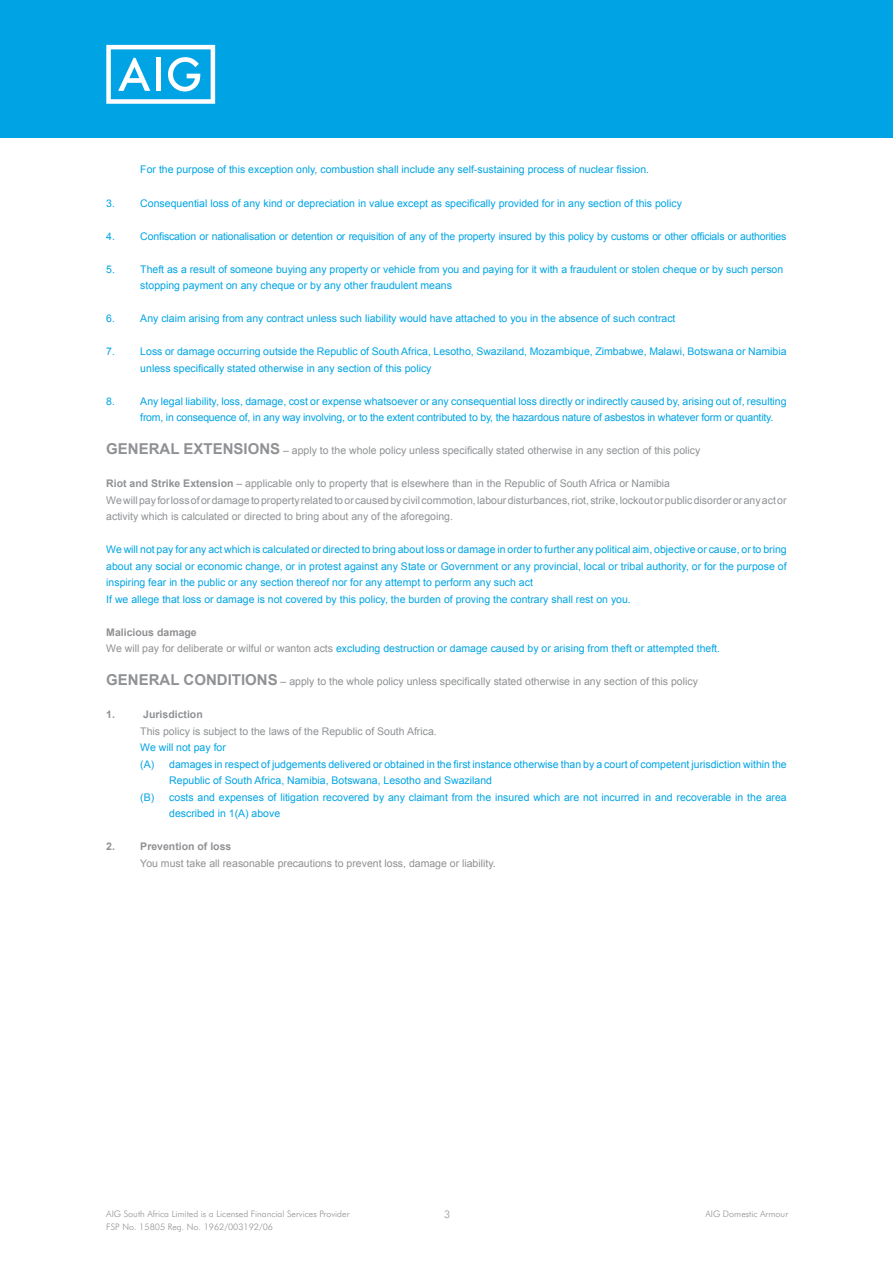
<style>
.page{position:relative;width:893px;height:1263px;background:#fff}
.page>*{position:absolute;margin:0;border:0;box-sizing:border-box;transform-origin:0 0}
.t1{font:10.5px/16.5px "Arial";color:#00a4e4}
.t2{font:10.5px/16.5px "Arial";color:#8f9194}
.t3{font:10.5px "Arial";letter-spacing:-.02em;color:#00a4e4}
.t4{font:700 10.5px "Arial";color:#8f9194}
.t5{font:300 10.5px "AIG Futura";color:#8f9194}
.t6{font:300 9px "AIG Futura";color:#8f9194}
.s1{font-weight:700;font-size:15px}
.s2{font-weight:700}
.s3{font-weight:700;color:#8f9194}
.s4{color:#8f9194}
</style>
<div class="page">
<div style="left:0;top:0;width:893px;height:137px;background:#00a4e4"></div>
<svg style="left:106px;top:45px;width:109px;height:59px"></svg>
<p class="t1" style="left:140px;top:162px;width:510px">For the purpose of this exception only, combustion shall include any self-sustaining process of nuclear fission.</p>
<p class="t1" style="left:106px;top:195px;width:10px">3.</p>
<p class="t1" style="left:140px;top:195px;width:543px">Consequential loss of any kind or depreciation in value except as specifically provided for in any section of this policy</p>
<p class="t1" style="left:106px;top:228px;width:10px">4.</p>
<p class="t3" style="left:140px;top:230px;width:648px">Confiscation or nationalisation or detention or requisition of any of the property insured by this policy by customs or other officials or authorities</p>
<p class="t1" style="left:106px;top:261px;width:10px">5.</p>
<p class="t1" style="left:140px;top:261px;width:644px">Theft as a result of someone buying any property or vehicle from you and paying for it with a fraudulent or stolen cheque or by such person stopping payment on any cheque or by any other fraudulent means</p>
<p class="t1" style="left:106px;top:310px;width:10px">6.</p>
<p class="t1" style="left:140px;top:310px;width:537px">Any claim arising from any contract unless such liability would have attached to you in the absence of such contract</p>
<p class="t1" style="left:106px;top:343px;width:10px">7.</p>
<p class="t1" style="left:140px;top:343px;width:648px">Loss or damage occurring outside the Republic of South Africa, Lesotho, Swaziland, Mozambique, Zimbabwe, Malawi, Botswana or Namibia unless specifically stated otherwise in any section of this policy</p>
<p class="t1" style="left:106px;top:393px;width:10px">8.</p>
<p class="t1" style="left:140px;top:393px;width:648px">Any legal liability, loss, damage, cost or expense whatsoever or any consequential loss directly or indirectly caused by, arising out of, resulting from, in consequence of, in any way involving, or to the extent contributed to by, the hazardous nature of asbestos in whatever form or quantity.</p>
<p class="t2" style="left:106px;top:442px;width:596px"><span class="s1">GENERAL EXTENSIONS</span> – apply to the whole policy unless specifically stated otherwise in any section of this policy</p>
<p class="t2" style="left:106px;top:475px;width:682px"><span class="s2">Riot and Strike Extension</span> – applicable only to property that is elsewhere than in the Republic of South Africa or Namibia<br>We will pay for loss of or damage to property related to or caused by civil commotion, labour disturbances, riot, strike, lockout or public disorder or any act or activity which is calculated or directed to bring about any of the aforegoing.</p>
<p class="t1" style="left:106px;top:541px;width:682px">We will not pay for any act which is calculated or directed to bring about loss or damage in order to further any political aim, objective or cause, or to bring about any social or economic change, or in protest against any State or Government or any provincial, local or tribal authority, or for the purpose of inspiring fear in the public or any section thereof nor for any attempt to perform any such act<br>If we allege that loss or damage is not covered by this policy, the burden of proving the contrary shall rest on you.</p>
<p class="t1" style="left:106px;top:624px;width:615px"><span class="s3">Malicious damage<br></span><span class="s4">We will pay for deliberate or wilful or wanton acts</span> excluding destruction or damage caused by or arising from theft or attempted theft.</p>
<p class="t2" style="left:106px;top:673px;width:593px"><span class="s1">GENERAL CONDITIONS</span> – apply to the whole policy unless specifically stated otherwise in any section of this policy</p>
<p class="t4" style="left:106px;top:708px;width:10px">1.</p>
<p class="t4" style="left:143px;top:708px;width:61px">Jurisdiction</p>
<p class="t2" style="left:140px;top:723px;width:298px">This policy is subject to the laws of the Republic of South Africa.</p>
<p class="t1" style="left:140px;top:739px;width:87px">We will not pay for</p>
<p class="t1" style="left:140px;top:756px;width:648px">(A) damages in respect of judgements delivered or obtained in the first instance otherwise than by a court of competent jurisdiction within the</p>
<p class="t1" style="left:169px;top:772px;width:324px">Republic of South Africa, Namibia, Botswana, Lesotho and Swaziland</p>
<p class="t1" style="left:140px;top:789px;width:648px">(B) costs and expenses of litigation recovered by any claimant from the insured which are not incurred in and recoverable in the area</p>
<p class="t1" style="left:169px;top:805px;width:112px">described in 1(A) above</p>
<p class="t4" style="left:106px;top:840px;width:10px">2.</p>
<p class="t4" style="left:140px;top:840px;width:93px">Prevention of loss</p>
<p class="t2" style="left:140px;top:855px;width:357px">You must take all reasonable precautions to prevent loss, damage or liability.</p>
<p class="t6" style="left:106px;top:1208px;width:245px">AIG South Africa Limited is a Licensed Financial Services Provider</p>
<p class="t5" style="left:444px;top:1208px;width:8px">3</p>
<p class="t6" style="left:705px;top:1208px;width:84px">AIG Domestic Armour</p>
<p class="t6" style="left:106px;top:1222px;width:168px">FSP No. 15805 Reg. No. 1962/003192/06</p>
</div>
